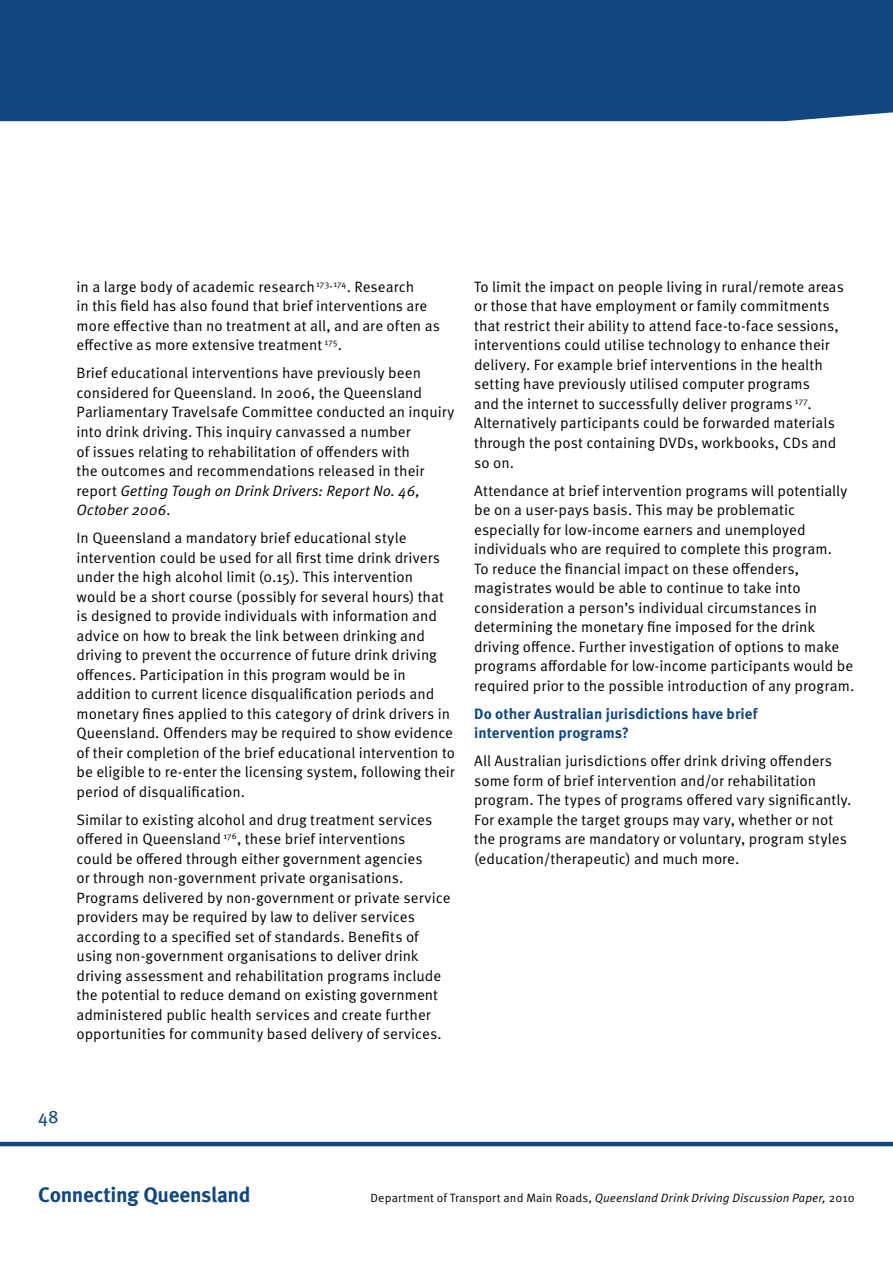
<style>
.page{position:relative;width:893px;height:1263px;background:#fff}
.page>*{position:absolute;margin:0;border:0;box-sizing:border-box;transform-origin:0 0}
.t1{font:700 21px "Meta OT";letter-spacing:-.02em;color:#124681}
.t2{font:18px "Meta OT";color:#124681}
.t3{font:15px/19.5px "Meta OT";color:#000}
.t4{font:700 15px/19.5px "Meta OT";color:#124681}
.t5{font:12px "Meta OT";letter-spacing:.01em;color:#000}
.s1{font-style:italic}
</style>
<div class="page">
<div style="left:0;top:0;width:893px;height:121px;background:#124681"></div>
<hr style="left:0;top:1142px;width:893px;height:4px;background:#124681">
<p class="t3" style="left:77px;top:277px;width:365px">in a large body of academic research<sup>173,</sup> <sup>174</sup>. Research<br>in this field has also found that brief interventions are more effective than no treatment at all, and are often as effective as more extensive treatment <sup>175</sup>.</p>
<p class="t3" style="left:77px;top:364px;width:379px">Brief educational interventions have previously been considered for Queensland. In 2006, the Queensland Parliamentary Travelsafe Committee conducted an inquiry into drink driving. This inquiry canvassed a number<br>of issues relating to rehabilitation of offenders with<br>the outcomes and recommendations released in their report <span class="s1">Getting Tough on Drink Drivers: Report No. 46, October 2006.</span></p>
<p class="t3" style="left:77px;top:528px;width:380px">In Queensland a mandatory brief educational style intervention could be used for all first time drink drivers under the high alcohol limit (0.15). This intervention would be a short course (possibly for several hours) that is designed to provide individuals with information and advice on how to break the link between drinking and driving to prevent the occurrence of future drink driving offences. Participation in this program would be in addition to current licence disqualification periods and monetary fines applied to this category of drink drivers in Queensland. Offenders may be required to show evidence of their completion of the brief educational intervention to be eligible to re-enter the licensing system, following their period of disqualification.</p>
<p class="t3" style="left:77px;top:810px;width:376px">Similar to existing alcohol and drug treatment services offered in Queensland <sup>176</sup>, these brief interventions<br>could be offered through either government agencies<br>or through non-government private organisations.<br>Programs delivered by non-government or private service providers may be required by law to deliver services according to a specified set of standards. Benefits of using non-government organisations to deliver drink driving assessment and rehabilitation programs include the potential to reduce demand on existing government administered public health services and create further opportunities for community based delivery of services.</p>
<p class="t3" style="left:474px;top:277px;width:371px">To limit the impact on people living in rural/remote areas or those that have employment or family commitments that restrict their ability to attend face-to-face sessions, interventions could utilise technology to enhance their delivery. For example brief interventions in the health setting have previously utilised computer programs<br>and the internet to successfully deliver programs <sup>177</sup>.<br>Alternatively participants could be forwarded materials through the post containing DVDs, workbooks, CDs and so on.</p>
<p class="t3" style="left:474px;top:481px;width:382px">Attendance at brief intervention programs will potentially be on a user-pays basis. This may be problematic especially for low-income earners and unemployed individuals who are required to complete this program.<br>To reduce the financial impact on these offenders, magistrates would be able to continue to take into consideration a person’s individual circumstances in determining the monetary fine imposed for the drink driving offence. Further investigation of options to make programs affordable for low-income participants would be required prior to the possible introduction of any program.</p>
<p class="t4" style="left:474px;top:704px;width:285px">Do other Australian jurisdictions have brief intervention programs?</p>
<p class="t3" style="left:474px;top:751px;width:379px">All Australian jurisdictions offer drink driving offenders some form of brief intervention and/or rehabilitation program. The types of programs offered vary significantly.<br>For example the target groups may vary, whether or not the programs are mandatory or voluntary, program styles (education/therapeutic) and much more.</p>
<p class="t2" style="left:38px;top:1105px;width:22px">48</p>
<h1 class="t1" style="left:38px;top:1182px;width:214px">Connecting Queensland</h1>
<p class="t5" style="left:370px;top:1191px;width:486px">Department of Transport and Main Roads, <span class="s1">Queensland Drink Driving Discussion Paper,</span> 2010</p>
</div>
